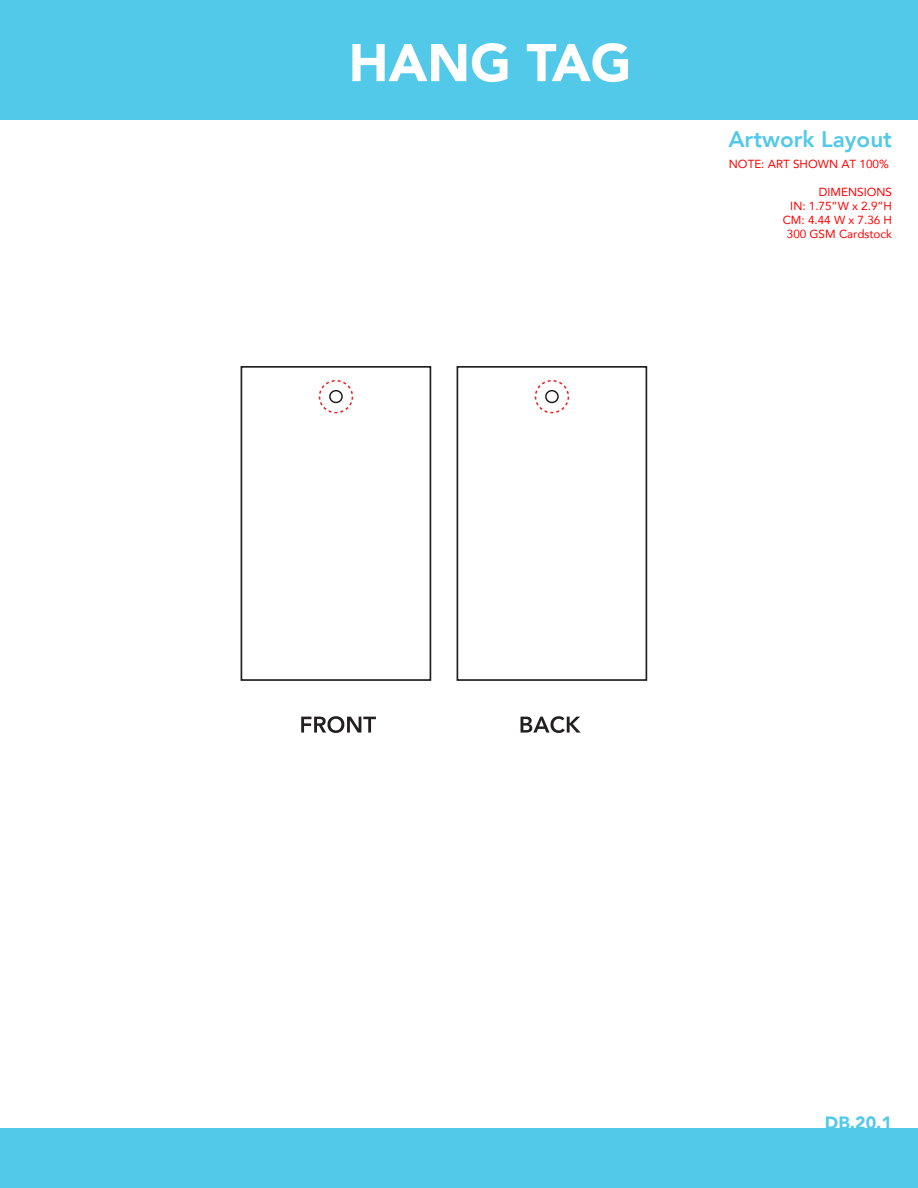
<style>
.page{position:relative;width:918px;height:1188px;background:#fff}
.page>*{position:absolute;margin:0;border:0;box-sizing:border-box;transform-origin:0 0}
.t1{font:900 52.5px "Avenir";color:#fff}
.t2{font:800 22.5px "Avenir";color:#53c9ea}
.t3{font:900 17.85px "Avenir";color:#53c9ea}
.t4{font:11.7px/14px "Avenir";color:#f00;text-align:right}
</style>
<div class="page">
<div style="left:0;top:1129px;width:918px;height:59px;background:#53c9ea"></div>
<div style="left:0;top:0;width:918px;height:119px;background:#53c9ea"></div>
<div style="left:457px;top:366px;width:190px;height:315px;background:#fff;border:2px solid #231f20"></div>
<div style="left:545px;top:390px;width:14px;height:13px;border:2px solid #231f20;border-radius:50%"></div>
<svg style="left:521px;top:716px;width:60px;height:17px"></svg>
<svg style="left:301px;top:716px;width:75px;height:17px"></svg>
<div style="left:535px;top:380px;width:34px;height:33px;border:2px dashed #ee1f23;border-radius:50%"></div>
<div style="left:241px;top:366px;width:190px;height:315px;background:#fff;border:2px solid #231f20"></div>
<div style="left:329px;top:390px;width:14px;height:13px;border:2px solid #231f20;border-radius:50%"></div>
<div style="left:319px;top:380px;width:34px;height:33px;border:2px dashed #ee1f23;border-radius:50%"></div>
<h1 class="t1" style="left:349px;top:32px;width:284px">HANG TAG</h1>
<h2 class="t2" style="left:728px;top:130px;width:165px">Artwork Layout</h2>
<p class="t4" style="left:729px;top:157px;width:161px">NOTE: ART SHOWN AT 100%</p>
<p class="t4" style="left:783px;top:185px;width:111px">DIMENSIONS<br>IN: 1.75”W x 2.9”H<br>CM: 4.44 W x 7.36 H<br>300 GSM Cardstock</p>
<h3 class="t3" style="left:825px;top:1112px;width:69px">DB.20.1</h3>
</div>
